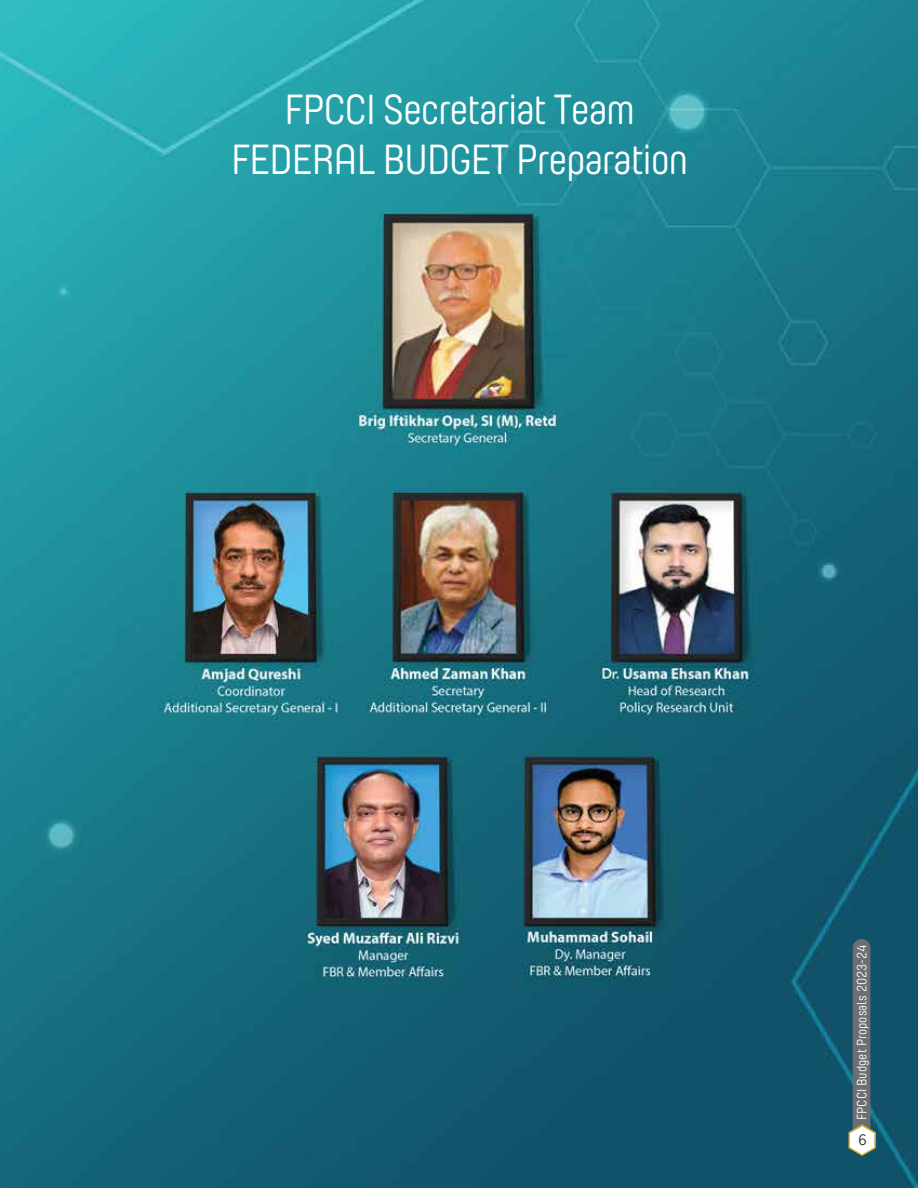
<style>
.page{position:relative;width:918px;height:1188px;background:#fff}
.page>*{position:absolute;margin:0;border:0;box-sizing:border-box;transform-origin:0 0}
.t1{font:42px/50.4px "Yummo";letter-spacing:-.03em;color:#fff;text-align:center}
.t2{font:15px "Gotham";color:#231f20;scale:.85 1}
.t3{font:13.5px "Yummo";color:#fff}
</style>
<div class="page">
<img style="left:0;top:0;width:918px;height:1188px">
<svg style="left:848px;top:939px;width:28px;height:217px;background:#5b7279"></svg>
<p class="t1" style="left:231px;top:82px;width:459px">FPCCI Secretariat Team<br>FEDERAL BUDGET Preparation</p>
<p class="t3" style="left:852px;top:1120px;width:176px;rotate:-90deg">FPCCI Budget Proposals 2023-24</p>
<p class="t2" style="left:858px;top:1132px;width:11px">6</p>
</div>
